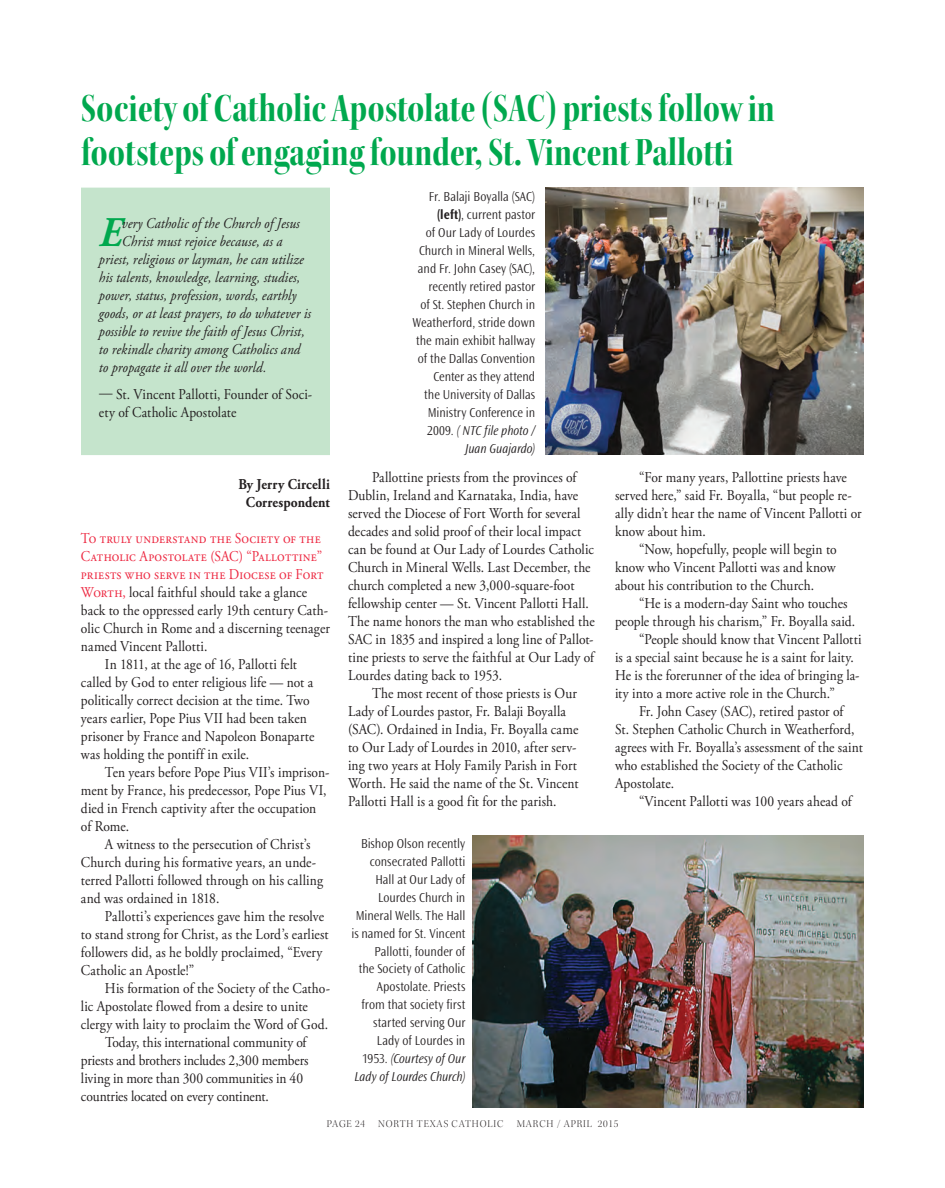
<style>
.page{position:relative;width:945px;height:1188px;background:#fff}
.page>*{position:absolute;margin:0;border:0;box-sizing:border-box;transform-origin:0 0}
.t1{font:italic 700 42.15px "Adobe Garamond Pro";color:#00a84e;scale:.9 1}
.t2{font:42px/43.5px "Kepler Std Bold Cn Disp";letter-spacing:.005em;color:#00a84e}
.t3{font:15px/18px "Adobe Garamond Pro";letter-spacing:-.005em;color:#231f20;scale:.9 1}
.t4{font:italic 15px "Adobe Garamond Pro";letter-spacing:.005em;color:#231f20;scale:.9 1}
.t5{font:15px "Adobe Garamond Pro";letter-spacing:.02em;color:#ed2841;scale:.9 1}
.t6{font:15px "Adobe Garamond Pro";letter-spacing:-.025em;color:#231f20;scale:.9 1}
.t7{font:15px "Adobe Garamond Pro";letter-spacing:-.045em;color:#231f20;scale:.9 1}
.t8{font:700 15px/18px "Adobe Garamond Pro";letter-spacing:.01em;color:#231f20;text-align:center;scale:.9 1}
.t9{font:300 13.5px/18px "Ocean Sans Std";color:#231f20;text-align:right;scale:.9 1}
.t10{font:10.5px "Kepler Std Light Disp";letter-spacing:.08em;color:#231f20}
.s1{font-weight:700}
.s2{font-style:italic}
.s3{color:#ed2841}
</style>
<div class="page">
<div style="left:81px;top:188px;width:249px;height:267px;background:#c5e4cc"></div>
<img style="left:473px;top:835px;width:391px;height:273px">
<img style="left:545px;top:187px;width:319px;height:268px">
<p class="t2" style="left:81px;top:87px;width:695px">Society of Catholic Apostolate (SAC) priests follow in footsteps of engaging founder, St. Vincent Pallotti</p>
<p class="t9" style="left:413px;top:188px;width:138px">Fr. Balaji Boyalla (SAC) <span class="s1">(left)</span>, current pastor<br>of Our Lady of Lourdes<br>Church in Mineral Wells, and Fr. John Casey (SAC), recently retired pastor<br>of St. Stephen Church in<br>Weatherford, stride down the main exhibit hallway of the Dallas Convention<br>Center as they attend<br>the University of Dallas<br>Ministry Conference in<br>2009. <span class="s2">( NTC file photo /<br>Juan Guajardo)</span></p>
<p class="t4" style="left:122px;top:214px;width:199px">very Catholic of the Church of Jesus</p>
<p class="t4" style="left:122px;top:232px;width:180px">Christ must rejoice because, as a</p>
<p class="t4" style="left:99px;top:250px;width:229px">priest, religious or layman, he can utilize</p>
<p class="t4" style="left:99px;top:268px;width:225px">his talents, knowledge, learning, studies,</p>
<p class="t4" style="left:99px;top:286px;width:221px">power, status, profession, words, earthly</p>
<p class="t4" style="left:99px;top:304px;width:237px">goods, or at least prayers, to do whatever is</p>
<p class="t4" style="left:99px;top:322px;width:230px">possible to revive the faith of Jesus Christ,</p>
<p class="t4" style="left:99px;top:340px;width:225px">to rekindle charity among Catholics and</p>
<p class="t4" style="left:99px;top:358px;width:188px">to propagate it all over the world.</p>
<p class="t3" style="left:99px;top:385px;width:238px">— St. Vincent Pallotti, Founder of Soci&shy;ety of Catholic Apostolate</p>
<p class="t1" style="left:99px;top:208px;width:27px">E</p>
<p class="t8" style="left:238px;top:475px;width:103px">By Jerry Circelli<br>Correspondent</p>
<p class="t5" style="left:81px;top:529px;width:268px">To truly understand the Society of the</p>
<p class="t5" style="left:81px;top:547px;width:270px">Catholic Apostolate (SAC) “Pallottine”</p>
<p class="t5" style="left:81px;top:565px;width:271px">priests who serve in the Diocese of Fort</p>
<p class="t3" style="left:81px;top:583px;width:253px"><span class="s3">Worth,</span> local faithful should take a glance</p>
<p class="t3" style="left:81px;top:601px;width:276px">back to the oppressed early 19th century Cath-</p>
<p class="t3" style="left:81px;top:619px;width:278px">olic Church in Rome and a discerning teenager</p>
<p class="t3" style="left:81px;top:637px;width:142px">named Vincent Pallotti.</p>
<p class="t7" style="left:105px;top:655px;width:215px">In 1811, at the age of 16, Pallotti felt</p>
<p class="t3" style="left:81px;top:673px;width:260px">called by God to enter religious life — not a</p>
<p class="t3" style="left:81px;top:691px;width:256px">politically correct decision at the time. Two</p>
<p class="t3" style="left:81px;top:709px;width:253px">years earlier, Pope Pius VII had been taken</p>
<p class="t3" style="left:81px;top:727px;width:261px">prisoner by France and Napoleon Bonaparte</p>
<p class="t3" style="left:81px;top:745px;width:188px">was holding the pontiff in exile.</p>
<p class="t3" style="left:105px;top:763px;width:251px">Ten years before Pope Pius VII’s imprison-</p>
<p class="t3" style="left:81px;top:781px;width:274px">ment by France, his predecessor, Pope Pius VI,</p>
<p class="t3" style="left:81px;top:799px;width:263px">died in French captivity after the occupation</p>
<p class="t3" style="left:81px;top:817px;width:55px">of Rome.</p>
<p class="t3" style="left:105px;top:835px;width:230px">A witness to the persecution of Christ’s</p>
<p class="t3" style="left:81px;top:853px;width:263px">Church during his formative years, an unde-</p>
<p class="t3" style="left:81px;top:871px;width:271px">terred Pallotti followed through on his calling</p>
<p class="t3" style="left:81px;top:889px;width:155px">and was ordained in 1818.</p>
<p class="t3" style="left:105px;top:907px;width:245px">Pallotti’s experiences gave him the resolve</p>
<p class="t3" style="left:81px;top:925px;width:277px">to stand strong for Christ, as the Lord’s earliest</p>
<p class="t3" style="left:81px;top:943px;width:270px">followers did, as he boldly proclaimed, “Every</p>
<p class="t3" style="left:81px;top:961px;width:127px">Catholic an Apostle!”</p>
<p class="t3" style="left:105px;top:979px;width:252px">His formation of the Society of the Catho-</p>
<p class="t3" style="left:81px;top:997px;width:254px">lic Apostolate flowed from a desire to unite</p>
<p class="t3" style="left:81px;top:1015px;width:276px">clergy with laity to proclaim the Word of God.</p>
<p class="t3" style="left:105px;top:1033px;width:227px">Today, this international community of</p>
<p class="t3" style="left:81px;top:1051px;width:254px">priests and brothers includes 2,300 members</p>
<p class="t3" style="left:81px;top:1069px;width:248px">living in more than 300 communities in 40</p>
<p class="t3" style="left:81px;top:1087px;width:210px">countries located on every continent.</p>
<p class="t3" style="left:372px;top:469px;width:230px">Pallottine priests from the provinces of</p>
<p class="t3" style="left:348px;top:487px;width:257px">Dublin, Ireland and Karnataka, India, have</p>
<p class="t3" style="left:348px;top:505px;width:260px">served the Diocese of Fort Worth for several</p>
<p class="t3" style="left:348px;top:523px;width:261px">decades and solid proof of their local impact</p>
<p class="t3" style="left:348px;top:541px;width:275px">can be found at Our Lady of Lourdes Catholic</p>
<p class="t3" style="left:348px;top:559px;width:271px">Church in Mineral Wells. Last December, the</p>
<p class="t3" style="left:348px;top:577px;width:253px">church completed a new 3,000-square-foot</p>
<p class="t3" style="left:348px;top:595px;width:269px">fellowship center — St. Vincent Pallotti Hall.</p>
<p class="t3" style="left:348px;top:613px;width:276px">The name honors the man who established the</p>
<p class="t6" style="left:348px;top:631px;width:274px">SAC in 1835 and inspired a long line of Pallot-</p>
<p class="t3" style="left:348px;top:649px;width:277px">tine priests to serve the faithful at Our Lady of</p>
<p class="t3" style="left:348px;top:667px;width:173px">Lourdes dating back to 1953.</p>
<p class="t3" style="left:372px;top:685px;width:229px">The most recent of those priests is Our</p>
<p class="t3" style="left:348px;top:703px;width:244px">Lady of Lourdes pastor, Fr. Balaji Boyalla</p>
<p class="t3" style="left:348px;top:721px;width:257px">(SAC). Ordained in India, Fr. Boyalla came</p>
<p class="t3" style="left:348px;top:739px;width:255px">to Our Lady of Lourdes in 2010, after serv-</p>
<p class="t3" style="left:348px;top:757px;width:256px">ing two years at Holy Family Parish in Fort</p>
<p class="t3" style="left:348px;top:775px;width:258px">Worth. He said the name of the St. Vincent</p>
<p class="t3" style="left:348px;top:793px;width:233px">Pallotti Hall is a good fit for the parish.</p>
<p class="t9" style="left:351px;top:834px;width:128px">Bishop Olson recently consecrated Pallotti<br>Hall at Our Lady of<br>Lourdes Church in<br>Mineral Wells. The Hall is named for St. Vincent<br>Pallotti, founder of<br>the Society of Catholic<br>Apostolate. Priests from that society first started serving Our<br>Lady of Lourdes in<br>1953. <span class="s2">(Courtesy of Our<br>Lady of Lourdes Church)</span></p>
<p class="t3" style="left:639px;top:469px;width:233px">“For many years, Pallottine priests have</p>
<p class="t3" style="left:615px;top:487px;width:265px">served here,” said Fr. Boyalla, “but people re-</p>
<p class="t3" style="left:615px;top:505px;width:276px">ally didn’t hear the name of Vincent Pallotti or</p>
<p class="t3" style="left:615px;top:523px;width:102px">know about him.</p>
<p class="t3" style="left:639px;top:541px;width:221px">“Now, hopefully, people will begin to</p>
<p class="t3" style="left:615px;top:559px;width:247px">know who Vincent Pallotti was and know</p>
<p class="t3" style="left:615px;top:577px;width:223px">about his contribution to the Church.</p>
<p class="t3" style="left:639px;top:595px;width:233px">“He is a modern-day Saint who touches</p>
<p class="t3" style="left:615px;top:613px;width:268px">people through his charism,” Fr. Boyalla said.</p>
<p class="t3" style="left:639px;top:631px;width:249px">“People should know that Vincent Pallotti</p>
<p class="t3" style="left:615px;top:649px;width:267px">is a special saint because he is a saint for laity.</p>
<p class="t3" style="left:615px;top:667px;width:273px">He is the forerunner of the idea of bringing la-</p>
<p class="t3" style="left:615px;top:685px;width:246px">ity into a more active role in the Church.”</p>
<p class="t3" style="left:639px;top:703px;width:230px">Fr. John Casey (SAC), retired pastor of</p>
<p class="t3" style="left:615px;top:721px;width:268px">St. Stephen Catholic Church in Weatherford,</p>
<p class="t3" style="left:615px;top:739px;width:277px">agrees with Fr. Boyalla’s assessment of the saint</p>
<p class="t3" style="left:615px;top:757px;width:254px">who established the Society of the Catholic</p>
<p class="t3" style="left:615px;top:775px;width:67px">Apostolate.</p>
<p class="t3" style="left:639px;top:793px;width:240px">“Vincent Pallotti was 100 years ahead of</p>
<p class="t10" style="left:327px;top:1118px;width:40px">PAGE 24</p>
<p class="t10" style="left:378px;top:1118px;width:127px">NORTH TEXAS CATHOLIC</p>
<p class="t10" style="left:517px;top:1118px;width:103px">MARCH / APRIL 2015</p>
</div>
